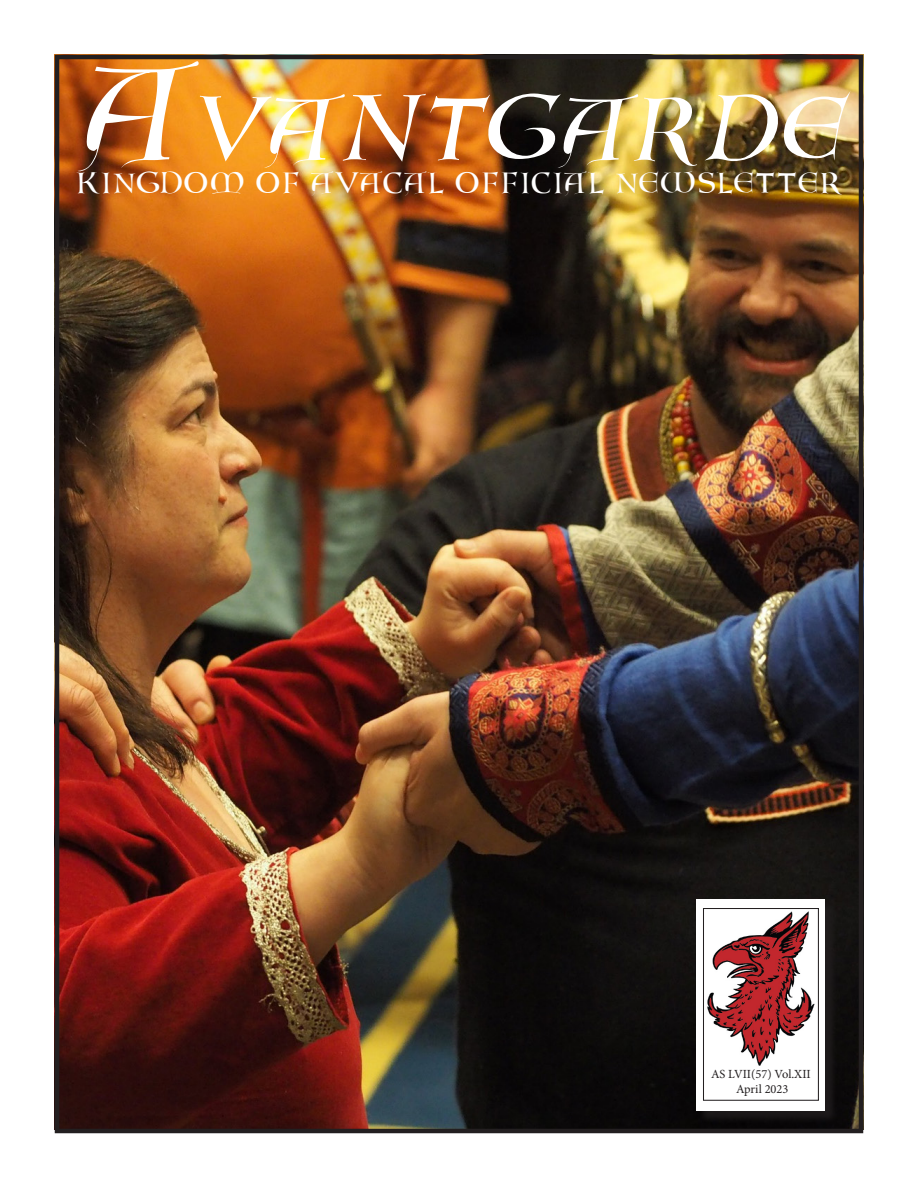
<style>
.page{position:relative;width:918px;height:1188px;background:#fff}
.page>*{position:absolute;margin:0;border:0;box-sizing:border-box;transform-origin:0 0}
.t1{font:italic 139.05px "Lombardic";color:#fff}
.t2{font:30px "Lombardic";color:#fff}
.t3{font:12.45px "Minion Pro";color:#231f20}
</style>
<div class="page">
<img style="left:54px;top:54px;width:810px;height:1075px">
<div style="left:698px;top:900px;width:140px;height:224px;background:#231f20;opacity:.75"></div>
<div style="left:697px;top:899px;width:128px;height:212px;background:#fff"></div>
<img style="left:707px;top:911px;width:108px;height:155px">
<div style="left:703px;top:908px;width:116px;height:193px;border:1px solid #231f20"></div>
<div style="left:55px;top:55px;width:808px;height:1078px;border:4px solid #231f20"></div>
<p class="t1" style="left:74px;top:50px;width:217px">Av</p>
<p class="t2" style="left:75px;top:169px;width:769px">KINGDOM OF AVACAL OFFICIAL NEWSLETTER</p>
<p class="t1" style="left:262px;top:50px;width:611px">antgarde</p>
<p class="t3" style="left:711px;top:1066px;width:101px">AS LVII(57) Vol.XII</p>
<p class="t3" style="left:736px;top:1081px;width:54px">April 2023</p>
</div>
